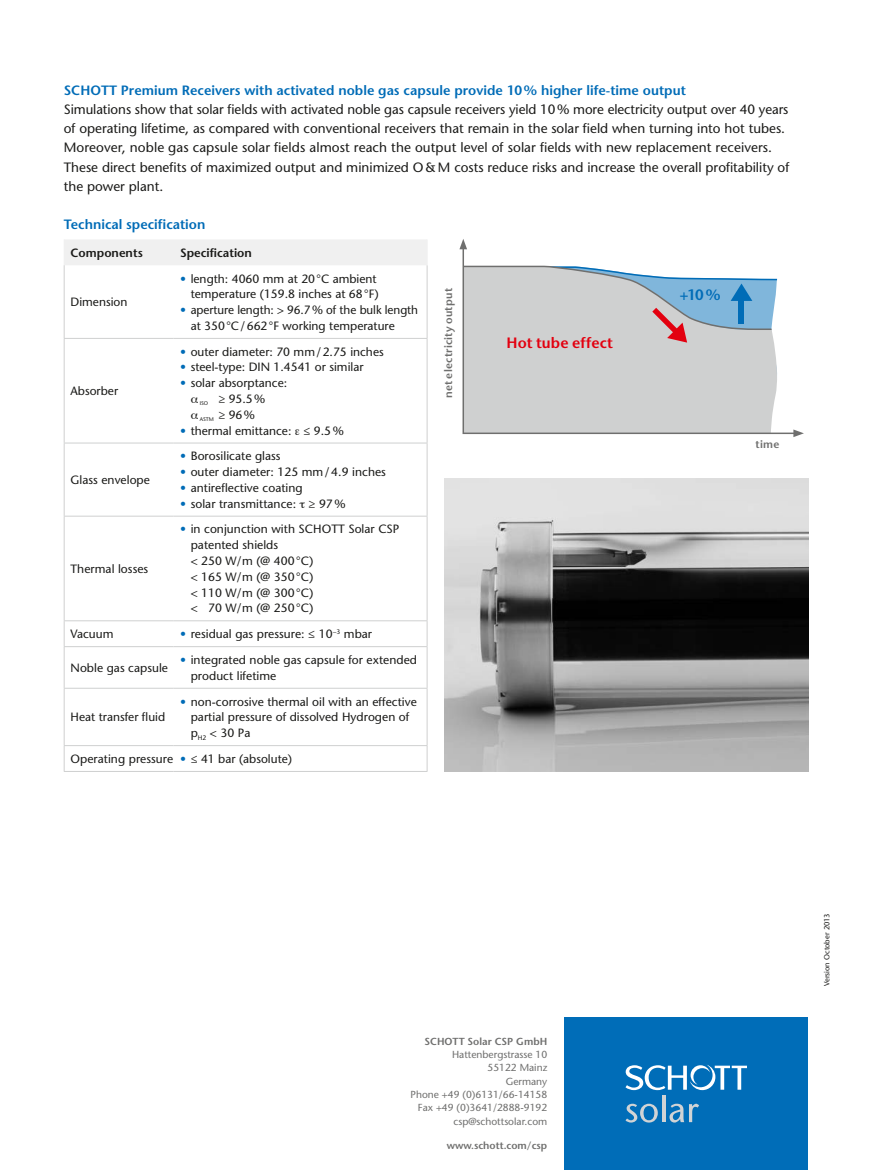
<style>
.page{position:relative;width:872px;height:1170px;background:#fff}
.page>*{position:absolute;margin:0;border:0;box-sizing:border-box;transform-origin:0 0}
.t1{font:600 15px "Stone Sans Std";letter-spacing:.01em;color:#e3000f}
.t2{font:600 15px "Stone Sans Std";color:#006cb7}
.t3{font:500 13.5px/19.2px "Stone Sans Std";color:#1a1a18}
.t4{font:600 13.5px "Stone Sans Std";color:#006cb7}
.t5{font:500 12px/15.8px "Stone Sans Std";letter-spacing:.005em;color:#1a1a18}
.t6{font:600 12px "Stone Sans Std";color:#1a1a18}
.t7{font:600 10.8px "Stone Sans Std";letter-spacing:.02em;color:#6f6f6e}
.t8{font:500 10.2px/13.4px "Stone Sans Std";color:#6f6f6e;text-align:right}
.t9{font:600 10.2px "Stone Sans Std";color:#6f6f6e}
.t10{font:500 7.5px "Stone Sans Std";color:#1a1a18}
.t11{font:500 5.4px "Stone Sans Std";color:#1a1a18}
.s1{color:#006cb7}
</style>
<div class="page">
<div style="left:564px;top:1017px;width:244px;height:152px;background:#006db8"></div>
<svg style="left:625px;top:1103px;width:33px;height:19px"></svg>
<hr style="left:662px;top:1095px;width:3px;height:26px;background:#d0d3d5">
<svg style="left:669px;top:1103px;width:30px;height:19px"></svg>
<svg style="left:625px;top:1065px;width:122px;height:24px"></svg>
<img style="left:444px;top:479px;width:364px;height:292px">
<svg style="left:462px;top:249px;width:331px;height:186px"></svg>
<svg style="left:459px;top:239px;width:8px;height:10px"></svg>
<svg style="left:793px;top:429px;width:11px;height:8px"></svg>
<svg style="left:462px;top:265px;width:310px;height:77px;background:#bcc7d0"></svg>
<hr style="left:427px;top:265px;width:1px;height:73px;background:#cfd0d0">
<hr style="left:174px;top:338px;width:253px;height:1px;background:#cfd0d0">
<hr style="left:427px;top:339px;width:1px;height:103px;background:#cfd0d0">
<hr style="left:174px;top:442px;width:253px;height:1px;background:#cfd0d0">
<hr style="left:427px;top:443px;width:1px;height:72px;background:#cfd0d0">
<hr style="left:174px;top:515px;width:253px;height:1px;background:#cfd0d0">
<hr style="left:427px;top:516px;width:1px;height:104px;background:#cfd0d0">
<hr style="left:174px;top:620px;width:253px;height:1px;background:#cfd0d0">
<svg style="left:427px;top:621px;width:1px;height:25px"></svg>
<hr style="left:174px;top:646px;width:253px;height:1px;background:#cfd0d0">
<hr style="left:427px;top:647px;width:1px;height:40px;background:#cfd0d0">
<hr style="left:174px;top:687px;width:253px;height:1px;background:#cfd0d0">
<hr style="left:427px;top:688px;width:1px;height:57px;background:#cfd0d0">
<hr style="left:174px;top:745px;width:253px;height:1px;background:#cfd0d0">
<svg style="left:427px;top:746px;width:1px;height:25px"></svg>
<hr style="left:174px;top:771px;width:253px;height:1px;background:#cfd0d0">
<hr style="left:64px;top:265px;width:1px;height:73px;background:#cfd0d0">
<hr style="left:64px;top:338px;width:110px;height:1px;background:#cfd0d0">
<hr style="left:64px;top:339px;width:1px;height:103px;background:#cfd0d0">
<hr style="left:64px;top:442px;width:110px;height:1px;background:#cfd0d0">
<hr style="left:64px;top:443px;width:1px;height:72px;background:#cfd0d0">
<hr style="left:64px;top:515px;width:110px;height:1px;background:#cfd0d0">
<hr style="left:64px;top:516px;width:1px;height:104px;background:#cfd0d0">
<hr style="left:64px;top:620px;width:110px;height:1px;background:#cfd0d0">
<svg style="left:64px;top:621px;width:1px;height:25px"></svg>
<hr style="left:64px;top:646px;width:110px;height:1px;background:#cfd0d0">
<hr style="left:64px;top:647px;width:1px;height:40px;background:#cfd0d0">
<hr style="left:64px;top:687px;width:110px;height:1px;background:#cfd0d0">
<hr style="left:64px;top:688px;width:1px;height:57px;background:#cfd0d0">
<hr style="left:64px;top:745px;width:110px;height:1px;background:#cfd0d0">
<svg style="left:64px;top:746px;width:1px;height:25px"></svg>
<hr style="left:64px;top:771px;width:110px;height:1px;background:#cfd0d0">
<div style="left:64px;top:239px;width:364px;height:26px;background:#f0f0f0"></div>
<p class="t4" style="left:64px;top:82px;width:623px">SCHOTT Premium Receivers with activated noble gas capsule provide 10% higher life-time output</p>
<p class="t3" style="left:64px;top:100px;width:727px">Simulations show that solar fields with activated noble gas capsule receivers yield 10% more electricity output over 40 years of operating lifetime, as compared with conventional receivers that remain in the solar field when turning into hot tubes.<br>Moreover, noble gas capsule solar fields almost reach the output level of solar fields with new replacement receivers.<br>These direct benefits of maximized output and minimized O&amp;M costs reduce risks and increase the overall profitability of the power plant.</p>
<p class="t4" style="left:64px;top:216px;width:143px">Technical specification</p>
<p class="t6" style="left:71px;top:245px;width:74px">Components</p>
<p class="t6" style="left:180px;top:245px;width:73px">Specification</p>
<p class="t5" style="left:71px;top:294px;width:58px">Dimension</p>
<p class="t5" style="left:180px;top:270px;width:200px;text-align:right"><span class="s1">•</span> length: 4060 mm at 20°C ambient temperature (159.8 inches at 68°F)</p>
<p class="t5" style="left:191px;top:302px;width:229px;text-indent:-11px"><span class="s1">•</span> aperture length: &gt; 96.7% of the bulk length at 350°C/662°F working temperature</p>
<p class="t5" style="left:71px;top:383px;width:49px">Absorber</p>
<p class="t5" style="left:71px;top:472px;width:81px">Glass envelope</p>
<p class="t5" style="left:71px;top:561px;width:79px">Thermal losses</p>
<p class="t5" style="left:180px;top:343px;width:205px"><span class="s1">•</span> outer diameter: 70 mm/2.75 inches</p>
<p class="t5" style="left:180px;top:359px;width:185px"><span class="s1">•</span> steel-type: DIN 1.4541 or similar</p>
<p class="t5" style="left:180px;top:375px;width:109px"><span class="s1">•</span> solar absorptance:</p>
<p class="t11" style="left:200px;top:400px;width:10px">ISO</p>
<p class="t5" style="left:218px;top:391px;width:49px">≥ 95.5%</p>
<p class="t5" style="left:218px;top:406px;width:38px">≥ 96%</p>
<p class="t5" style="left:180px;top:422px;width:165px"><span class="s1">•</span> thermal emittance: ≤ 9.5%</p>
<p class="t11" style="left:200px;top:416px;width:16px">ASTM</p>
<p class="t5" style="left:180px;top:448px;width:102px"><span class="s1">•</span> Borosilicate glass</p>
<p class="t5" style="left:180px;top:464px;width:207px"><span class="s1">•</span> outer diameter: 125 mm/4.9 inches</p>
<p class="t5" style="left:180px;top:480px;width:124px"><span class="s1">•</span> antireflective coating</p>
<p class="t5" style="left:180px;top:495px;width:167px"><span class="s1">•</span> solar transmittance: ≥ 97%</p>
<p class="t5" style="left:191px;top:521px;width:210px;text-indent:-11px"><span class="s1">•</span> in conjunction with SCHOTT Solar CSP patented shields<br>&lt; 250 W/m (@ 400°C)<br>&lt; 165 W/m (@ 350°C)<br>&lt; 110 W/m (@ 300°C)<br>&lt; 70 W/m (@ 250°C)</p>
<p class="t5" style="left:71px;top:626px;width:45px">Vacuum</p>
<p class="t5" style="left:180px;top:626px;width:194px"><span class="s1">•</span> residual gas pressure: ≤ 10<sup>–3</sup> mbar</p>
<p class="t5" style="left:71px;top:659px;width:99px">Noble gas capsule</p>
<p class="t5" style="left:191px;top:652px;width:228px;text-indent:-11px"><span class="s1">•</span> integrated noble gas capsule for extended product lifetime</p>
<p class="t5" style="left:71px;top:709px;width:96px">Heat transfer fluid</p>
<p class="t5" style="left:191px;top:693px;width:228px;text-indent:-11px"><span class="s1">•</span> non-corrosive thermal oil with an effective partial pressure of dissolved Hydrogen of p<sub>H2</sub> &lt; 30 Pa</p>
<p class="t5" style="left:71px;top:750px;width:223px">Operating pressure <span class="s1">•</span> ≤ 41 bar (absolute)</p>
<p class="t7" style="left:442px;top:398px;width:111px;rotate:-90deg">net electricity output</p>
<p class="t1" style="left:506px;top:333px;width:108px">Hot tube effect</p>
<p class="t2" style="left:679px;top:286px;width:42px">+10%</p>
<p class="t7" style="left:755px;top:437px;width:25px">time</p>
<p class="t9" style="left:424px;top:1034px;width:124px">SCHOTT Solar CSP GmbH</p>
<p class="t8" style="left:410px;top:1047px;width:138px">Hattenbergstrasse 10<br>55122 Mainz<br>Germany<br>Phone +49 (0)6131/66-14158<br>Fax +49 (0)3641/2888-9192 csp@schottsolar.com</p>
<p class="t9" style="left:447px;top:1138px;width:102px">www.schott.com/csp</p>
<p class="t10" style="left:822px;top:985px;width:74px;rotate:-90deg">Version October 2013</p>
</div>
